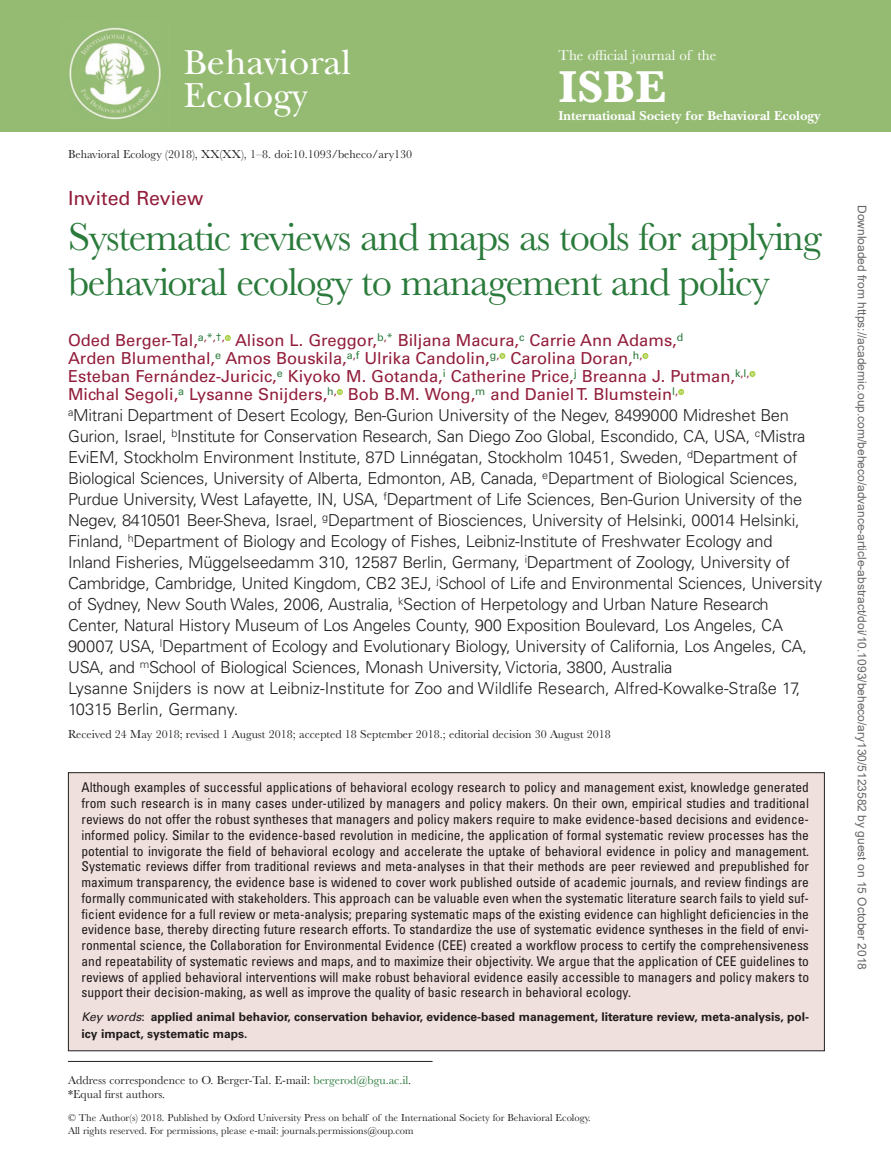
<style>
.page{position:relative;width:891px;height:1175px;background:#fff}
.page>*{position:absolute;margin:0;border:0;box-sizing:border-box;transform-origin:0 0}
.t1{font:700 46.35px "Baskerville MT Std";color:#fff}
.t2{font:40.5px/45px "Baskerville MT Std";letter-spacing:-.03em;color:#2a7a3b}
.t3{font:36.15px/33px "New Baskerville Std";color:#fff}
.t4{font:19.5px "Univers LT Std";color:#921d3a}
.t5{font:300 16.5px/21px "Univers LT Std";letter-spacing:-.015em;color:#231f20}
.t6{font:16.5px/18px "Univers LT Std";color:#921d3a}
.t7{font:15px "Baskerville MT Std";color:#fff}
.t8{font:condensed 13.5px/15.8px "Univers LT Std";color:#231f20;text-align:justify}
.t9{font:700 13.5px "New Baskerville Std";color:#fff}
.t10{font:12px/14.4px "Baskerville MT Std";color:#231f20}
.t11{font:700 12px/16.5px "Univers LT Std";color:#231f20}
.t12{font:12px "Arial";color:#666}
.t13{font:10.5px/13.5px "Baskerville MT Std";color:#231f20}
.s1{font-weight:400;font-style:italic}
.s2{font-weight:400}
.s3{color:#2a7a3b}
</style>
<div class="page">
<div style="left:0;top:0;width:891px;height:131px;background:#95bb73"></div>
<img style="left:69px;top:27px;width:92px;height:93px">
<svg style="left:225px;top:335px;width:6px;height:6px"></svg>
<svg style="left:499px;top:353px;width:6px;height:6px"></svg>
<svg style="left:642px;top:353px;width:6px;height:6px"></svg>
<svg style="left:749px;top:371px;width:6px;height:6px"></svg>
<svg style="left:337px;top:389px;width:6px;height:6px"></svg>
<svg style="left:678px;top:389px;width:6px;height:6px"></svg>
<div style="left:68px;top:772px;width:756px;height:278px;background:#efe0de"></div>
<hr style="left:68px;top:1061px;width:365px;height:1px;background:#231f20">
<h3 class="t3" style="left:184px;top:46px;width:169px">Behavioral<br>Ecology</h3>
<p class="t10" style="left:68px;top:147px;width:346px">Behavioral Ecology (2018), XX(XX), 1–8. doi:10.1093/beheco/ary130</p>
<p class="t7" style="left:558px;top:46px;width:160px">The official journal of the</p>
<h1 class="t1" style="left:558px;top:61px;width:109px">ISBE</h1>
<p class="t9" style="left:558px;top:107px;width:263px">International Society for Behavioral Ecology</p>
<h3 class="t4" style="left:68px;top:187px;width:137px">Invited Review</h3>
<h2 class="t2" style="left:68px;top:215px;width:755px">Systematic reviews and maps as tools for applying behavioral ecology to management and policy</h2>
<p class="t6" style="left:68px;top:331px;width:683px">Oded Berger-Tal,<sup>a</sup><sup>,</sup><sup>*</sup><sup>,</sup><sup>†</sup><sup>,</sup> Alison L. Greggor,<sup>b</sup><sup>,</sup><sup>*</sup> Biljana Macura,<sup>c</sup> Carrie Ann Adams,<sup>d<br></sup>Arden Blumenthal,<sup>e</sup> Amos Bouskila,<sup>a</sup><sup>,</sup><sup>f</sup> Ulrika Candolin,<sup>g</sup><sup>,</sup> Carolina Doran,<sup>h</sup><sup>,<br></sup>Esteban Fernández-Juricic,<sup>e</sup> Kiyoko M. Gotanda,<sup>i</sup> Catherine Price,<sup>j</sup> Breanna J. Putman,<sup>k</sup><sup>,</sup><sup>l</sup><sup>, </sup>Michal Segoli,<sup>a</sup> Lysanne Snijders,<sup>h</sup><sup>,</sup> Bob B.M. Wong,<sup>m</sup> and Daniel T. Blumstein<sup>l</sup><sup>,</sup></p>
<p class="t5" style="left:68px;top:405px;width:756px"><sup>a</sup>Mitrani Department of Desert Ecology, Ben-Gurion University of the Negev, 8499000 Midreshet Ben Gurion, Israel, <sup>b</sup>Institute for Conservation Research, San Diego Zoo Global, Escondido, CA, USA, <sup>c</sup>Mistra EviEM, Stockholm Environment Institute, 87D Linnégatan, Stockholm 10451, Sweden, <sup>d</sup>Department of Biological Sciences, University of Alberta, Edmonton, AB, Canada, <sup>e</sup>Department of Biological Sciences, Purdue University, West Lafayette, IN, USA, <sup>f</sup>Department of Life Sciences, Ben-Gurion University of the Negev, 8410501 Beer-Sheva, Israel, <sup>g</sup>Department of Biosciences, University of Helsinki, 00014 Helsinki, Finland, <sup>h</sup>Department of Biology and Ecology of Fishes, Leibniz-Institute of Freshwater Ecology and<br>Inland Fisheries, Müggelseedamm 310, 12587 Berlin, Germany, <sup>i</sup>Department of Zoology, University of Cambridge, Cambridge, United Kingdom, CB2 3EJ, <sup>j</sup>School of Life and Environmental Sciences, University of Sydney, New South Wales, 2006, Australia, <sup>k</sup>Section of Herpetology and Urban Nature Research Center, Natural History Museum of Los Angeles County, 900 Exposition Boulevard, Los Angeles, CA 90007, USA, <sup>l</sup>Department of Ecology and Evolutionary Biology, University of California, Los Angeles, CA, USA, and <sup>m</sup>School of Biological Sciences, Monash University, Victoria, 3800, Australia<br>Lysanne Snijders is now at Leibniz-Institute for Zoo and Wildlife Research, Alfred-Kowalke-Straße 17, 10315 Berlin, Germany.</p>
<p class="t10" style="left:68px;top:727px;width:544px">Received 24 May 2018; revised 1 August 2018; accepted 18 September 2018.; editorial decision 30 August 2018</p>
<p class="t8" style="left:82px;top:779px;width:729px">Although examples of successful applications of behavioral ecology research to policy and management exist, knowledge generated from such research is in many cases under-utilized by managers and policy makers. On their own, empirical studies and traditional reviews do not offer the robust syntheses that managers and policy makers require to make evidence-based decisions and evidence&shy;informed policy. Similar to the evidence-based revolution in medicine, the application of formal systematic review processes has the potential to invigorate the field of behavioral ecology and accelerate the uptake of behavioral evidence in policy and management.<br>Systematic reviews differ from traditional reviews and meta-analyses in that their methods are peer reviewed and prepublished for maximum transparency, the evidence base is widened to cover work published outside of academic journals, and review findings are formally communicated with stakeholders. This approach can be valuable even when the systematic literature search fails to yield suf&shy;ficient evidence for a full review or meta-analysis; preparing systematic maps of the existing evidence can highlight deficiencies in the evidence base, thereby directing future research efforts. To standardize the use of systematic evidence syntheses in the field of envi&shy;ronmental science, the Collaboration for Environmental Evidence (CEE) created a workflow process to certify the comprehensiveness and repeatability of systematic reviews and maps, and to maximize their objectivity. We argue that the application of CEE guidelines to reviews of applied behavioral interventions will make robust behavioral evidence easily accessible to managers and policy makers to support their decision-making, as well as improve the quality of basic research in behavioral ecology.</p>
<p class="t11" style="left:82px;top:1009px;width:729px"><span class="s1">Key words</span><span class="s2">:</span> applied animal behavior, conservation behavior, evidence-based management, literature review, meta-analysis, pol&shy;icy impact, systematic maps.</p>
<p class="t10" style="left:68px;top:1072px;width:345px">Address correspondence to O. Berger-Tal. E-mail: <span class="s3">bergerod@bgu.ac.il</span>. *Equal first authors.</p>
<p class="t13" style="left:68px;top:1110px;width:524px">© The Author(s) 2018. Published by Oxford University Press on behalf of the International Society for Behavioral Ecology.<br>All rights reserved. For permissions, please e-mail: journals.permissions@oup.com</p>
<p class="t12" style="left:866px;top:205px;width:766px;rotate:90deg">Downloaded from https://academic.oup.com/beheco/advance-article-abstract/doi/10.1093/beheco/ary130/5123582 by guest on 15 October 2018</p>
</div>
